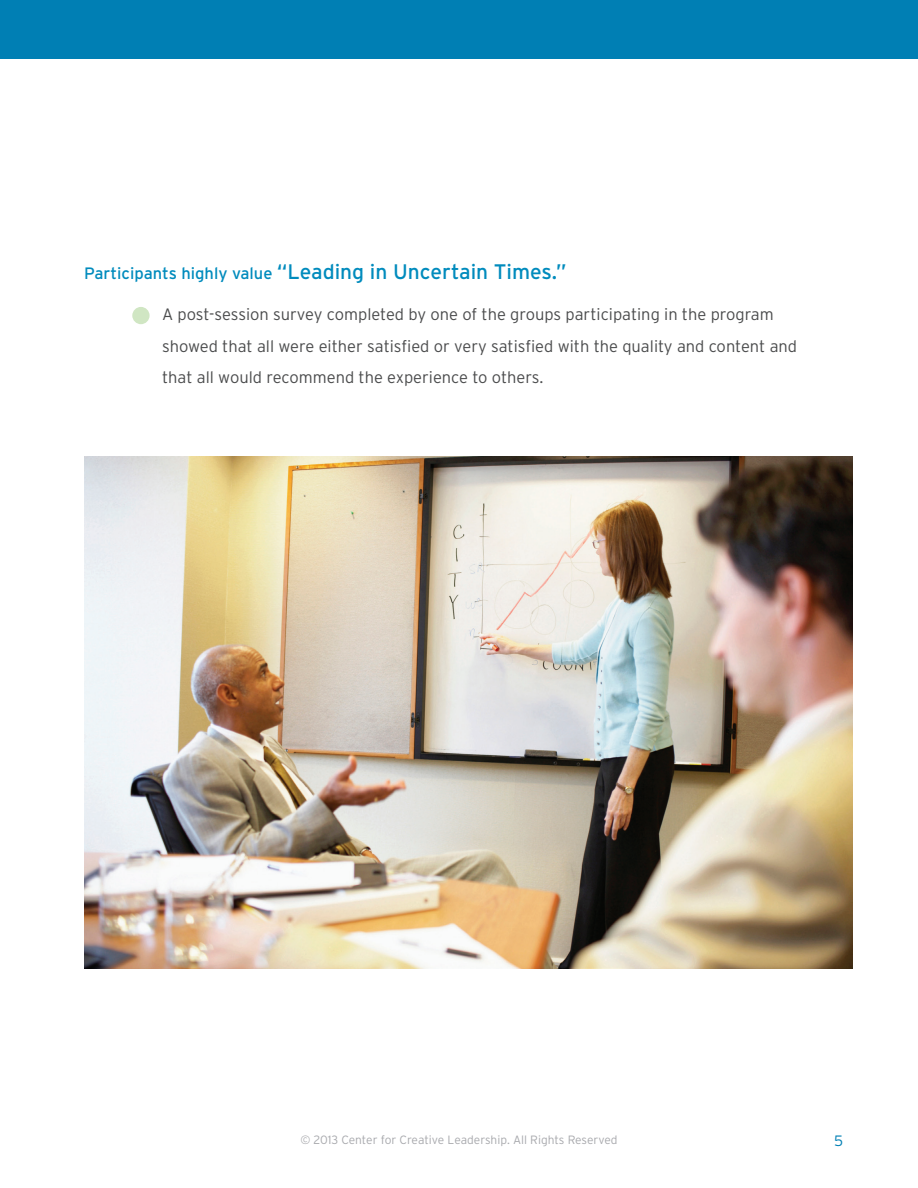
<style>
.page{position:relative;width:918px;height:1188px;background:#fff}
.page>*{position:absolute;margin:0;border:0;box-sizing:border-box;transform-origin:0 0}
.t1{font:21px "Interstate";color:#008bbd}
.t2{font:300 16.5px/31.5px "Interstate";color:#4b4c4d}
.t3{font:300 15px "Interstate";color:#007fb4}
.t4{font:300 12px "Interstate";color:#a8a9ad}
.s1{font-size:16.5px}
</style>
<div class="page">
<div style="left:132px;top:307px;width:18px;height:17px;background:#d0e6c3;border-radius:50%"></div>
<img style="left:84px;top:457px;width:768px;height:512px">
<div style="left:0;top:0;width:918px;height:58px;background:#007fb4"></div>
<p class="t1" style="left:84px;top:259px;width:484px"><span class="s1">Participants highly value</span> “Leading in Uncertain Times.”</p>
<p class="t2" style="left:162px;top:299px;width:637px">A post-session survey completed by one of the groups participating in the program showed that all were either satisfied or very satisfied with the quality and content and that all would recommend the experience to others.</p>
<p class="t4" style="left:300px;top:1133px;width:319px">© 2013 Center for Creative Leadership. All Rights Reserved</p>
<p class="t3" style="left:834px;top:1132px;width:11px">5</p>
</div>
